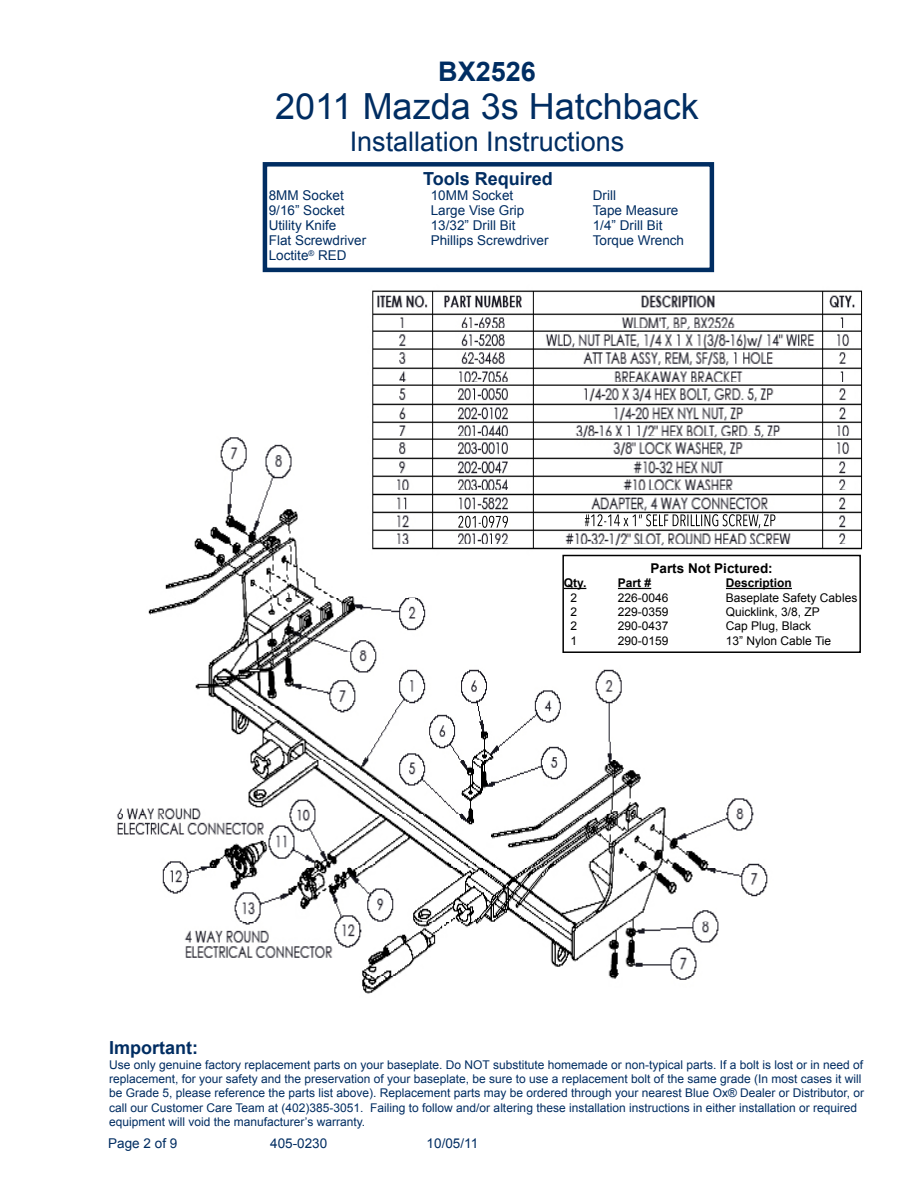
<style>
.page{position:relative;width:918px;height:1188px;background:#fff}
.page>*{position:absolute;margin:0;border:0;box-sizing:border-box;transform-origin:0 0}
.t1{font:36px "Arial";color:#002d62}
.t2{font:27px "Arial";color:#002d62}
.t3{font:700 27px "Arial";color:#002d62}
.t4{font:700 18px "Arial";color:#002d62}
.t5{font:13.5px "Arial";color:#002d62}
.t6{font:700 13.5px "Arial";color:#000}
.t7{font:12px/14.4px "Arial";color:#002d62}
.t8{font:12px "Arial";color:#000}
.t9{font:700 12px "Arial";color:#000}
</style>
<div class="page">
<img style="left:117px;top:290px;width:746px;height:704px">
<svg style="left:565px;top:588px;width:21px;height:1px"></svg>
<hr style="left:618px;top:588px;width:33px;height:1px;background:#000">
<hr style="left:726px;top:588px;width:66px;height:1px;background:#000">
<div style="left:562px;top:555px;width:299px;height:98px;border:2px solid #000"></div>
<div style="left:263px;top:162px;width:451px;height:110px;border:4px solid #002d62"></div>
<svg style="left:457px;top:514px;width:52px;height:15px"></svg>
<div style="left:558px;top:514px;width:244px;height:15px;background:#fff"></div>
<svg style="left:458px;top:516px;width:50px;height:12px"></svg>
<svg style="left:585px;top:514px;width:190px;height:14px"></svg>
<h2 class="t3" style="left:438px;top:54px;width:99px">BX2526</h2>
<h1 class="t1" style="left:275px;top:83px;width:425px">2011 Mazda 3s Hatchback</h1>
<h2 class="t2" style="left:350px;top:124px;width:276px">Installation Instructions</h2>
<h3 class="t4" style="left:423px;top:166px;width:131px">Tools Required</h3>
<p class="t5" style="left:269px;top:187px;width:77px">8MM Socket</p>
<p class="t5" style="left:431px;top:187px;width:84px">10MM Socket</p>
<p class="t5" style="left:593px;top:187px;width:25px">Drill</p>
<p class="t5" style="left:269px;top:202px;width:77px">9/16” Socket</p>
<p class="t5" style="left:431px;top:202px;width:95px">Large Vise Grip</p>
<p class="t5" style="left:593px;top:202px;width:87px">Tape Measure</p>
<p class="t5" style="left:269px;top:217px;width:69px">Utility Knife</p>
<p class="t5" style="left:431px;top:217px;width:86px">13/32” Drill Bit</p>
<p class="t5" style="left:593px;top:217px;width:71px">1/4” Drill Bit</p>
<p class="t5" style="left:269px;top:232px;width:99px">Flat Screwdriver</p>
<p class="t5" style="left:431px;top:232px;width:119px">Phillips Screwdriver</p>
<p class="t5" style="left:593px;top:232px;width:93px">Torque Wrench</p>
<p class="t5" style="left:269px;top:247px;width:79px">Loctite<sup>®</sup> RED</p>
<p class="t6" style="left:651px;top:559px;width:124px">Parts Not Pictured:</p>
<p class="t9" style="left:564px;top:575px;width:24px">Qty.</p>
<p class="t9" style="left:618px;top:575px;width:35px">Part #</p>
<p class="t9" style="left:726px;top:575px;width:68px">Description</p>
<p class="t8" style="left:571px;top:590px;width:8px">2</p>
<p class="t8" style="left:618px;top:590px;width:52px">226-0046</p>
<p class="t8" style="left:726px;top:590px;width:133px">Baseplate Safety Cables</p>
<p class="t8" style="left:571px;top:604px;width:8px">2</p>
<p class="t8" style="left:618px;top:604px;width:52px">229-0359</p>
<p class="t8" style="left:726px;top:604px;width:96px">Quicklink, 3/8, ZP</p>
<p class="t8" style="left:571px;top:618px;width:8px">2</p>
<p class="t8" style="left:618px;top:618px;width:52px">290-0437</p>
<p class="t8" style="left:726px;top:618px;width:87px">Cap Plug, Black</p>
<p class="t8" style="left:571px;top:633px;width:8px">1</p>
<p class="t8" style="left:618px;top:633px;width:52px">290-0159</p>
<p class="t8" style="left:726px;top:633px;width:107px">13” Nylon Cable Tie</p>
<h3 class="t4" style="left:109px;top:1036px;width:90px">Important:</h3>
<p class="t7" style="left:109px;top:1057px;width:757px">Use only genuine factory replacement parts on your baseplate. Do NOT substitute homemade or non-typical parts. If a bolt is lost or in need of replacement, for your safety and the preservation of your baseplate, be sure to use a replacement bolt of the same grade (In most cases it will be Grade 5, please reference the parts list above). Replacement parts may be ordered through your nearest Blue Ox® Dealer or Distributor, or call our Customer Care Team at (402)385-3051. Failing to follow and/or altering these installation instructions in either installation or required equipment will void the manufacturer’s warranty.</p>
<p class="t5" style="left:108px;top:1135px;width:71px">Page 2 of 9</p>
<p class="t5" style="left:270px;top:1135px;width:59px">405-0230</p>
<p class="t5" style="left:427px;top:1135px;width:53px">10/05/11</p>
</div>
